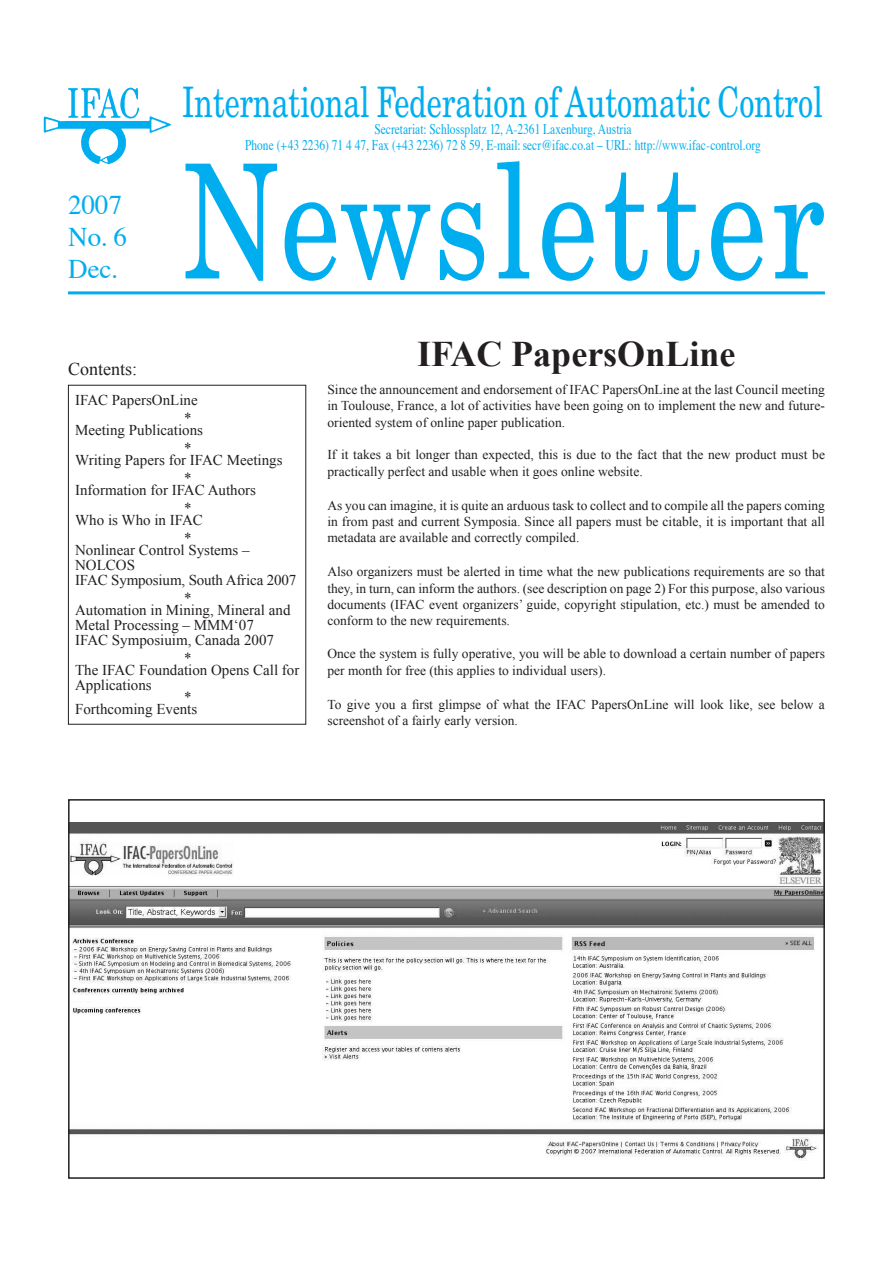
<style>
.page{position:relative;width:893px;height:1263px;background:#fff}
.page>*{position:absolute;margin:0;border:0;box-sizing:border-box;transform-origin:0 0}
.t1{font:159px "New Century Schlbk";letter-spacing:.045em;color:#00aeef;scale:.75 1}
.t2{font:42px "New Century Schlbk";color:#00aeef;scale:.72 1}
.t3{font:700 36px "Times New Roman";color:#231f20}
.t4{font:27px/32.4px "Times";color:#00aeef}
.t5{font:18px "Times New Roman";color:#231f20}
.t6{font:15px/18px "Times New Roman";color:#231f20}
.t7{font:14.7px "Times";color:#00aeef;scale:.78 1}
.t8{font:13.5px/16.2px "Times New Roman";color:#231f20;text-align:justify}
</style>
<div class="page">
<div style="left:68px;top:385px;width:238px;height:340px;border:1px solid #231f20"></div>
<hr style="left:68px;top:291px;width:757px;height:3px;background:#00aeef">
<img style="left:44px;top:87px;width:138px;height:78px">
<img style="left:71px;top:822px;width:751px;height:338px">
<div style="left:68px;top:799px;width:757px;height:380px;border:2px solid #231f20"></div>
<h3 class="t4" style="left:68px;top:186px;width:60px">2007<br>No. 6<br>Dec.</h3>
<h2 class="t2" style="left:182px;top:76px;width:891px">International Federation of Automatic Control</h2>
<p class="t7" style="left:245px;top:132px;width:663px">Phone (+43 2236) 71 4 47, Fax (+43 2236) 72 8 59, E-mail: secr@ifac.co.at – URL: http://www.ifac-control.org</p>
<p class="t7" style="left:374px;top:115px;width:331px">Secretariat: Schlossplatz 12, A-2361 Laxenburg, Austria</p>
<h1 class="t1" style="left:183px;top:125px;width:858px">Newsletter</h1>
<h3 class="t5" style="left:68px;top:357px;width:71px">Contents:</h3>
<p class="t6" style="left:184px;top:391px;width:15px;text-indent:-109px">IFAC PapersOnLine *</p>
<p class="t6" style="left:184px;top:421px;width:21px;text-indent:-109px">Meeting Publications *</p>
<p class="t6" style="left:184px;top:451px;width:100px;text-indent:-109px">Writing Papers for IFAC Meetings *</p>
<p class="t6" style="left:184px;top:481px;width:74px;text-indent:-109px">Information for IFAC Authors *</p>
<p class="t6" style="left:184px;top:511px;width:20px;text-indent:-109px">Who is Who in IFAC *</p>
<p class="t6" style="left:75px;top:542px;width:223px;line-height:15px">Nonlinear Control Systems –<br>NOLCOS<br>IFAC Symposium, South Africa 2007</p>
<p class="t6" style="left:75px;top:592px;width:217px;line-height:12px;text-indent:109px">*<br>Automation in Mining, Mineral and</p>
<p class="t6" style="left:75px;top:617px;width:200px;line-height:15px">Metal Processing – MMM‘07<br>IFAC Symposiuim, Canada 2007</p>
<p class="t6" style="left:75px;top:652px;width:226px;line-height:12px;text-align:center">*<br>The IFAC Foundation Opens Call for</p>
<p class="t6" style="left:75px;top:676px;width:78px">Applications</p>
<p class="t6" style="left:75px;top:691px;width:124px;line-height:12px;text-indent:109px">*<br>Forthcoming Events</p>
<h3 class="t3" style="left:417px;top:329px;width:320px">IFAC PapersOnLine</h3>
<p class="t8" style="left:327px;top:381px;width:499px">Since the announcement and endorsement of IFAC PapersOnLine at the last Council meeting in Toulouse, France, a lot of activities have been going on to implement the new and future&shy;oriented system of online paper publication.</p>
<p class="t8" style="left:327px;top:446px;width:499px">If it takes a bit longer than expected, this is due to the fact that the new product must be practically perfect and usable when it goes online website.</p>
<p class="t8" style="left:327px;top:497px;width:499px">As you can imagine, it is quite an arduous task to collect and to compile all the papers coming in from past and current Symposia. Since all papers must be citable, it is important that all metadata are available and correctly compiled.</p>
<p class="t8" style="left:327px;top:563px;width:499px">Also organizers must be alerted in time what the new publications requirements are so that they, in turn, can inform the authors. (see description on page 2) For this purpose, also various documents (IFAC event organizers’ guide, copyright stipulation, etc.) must be amended to conform to the new requirements.</p>
<p class="t8" style="left:327px;top:645px;width:499px">Once the system is fully operative, you will be able to download a certain number of papers per month for free (this applies to individual users).</p>
<p class="t8" style="left:327px;top:696px;width:499px">To give you a first glimpse of what the IFAC PapersOnLine will look like, see below a screenshot of a fairly early version.</p>
</div>
